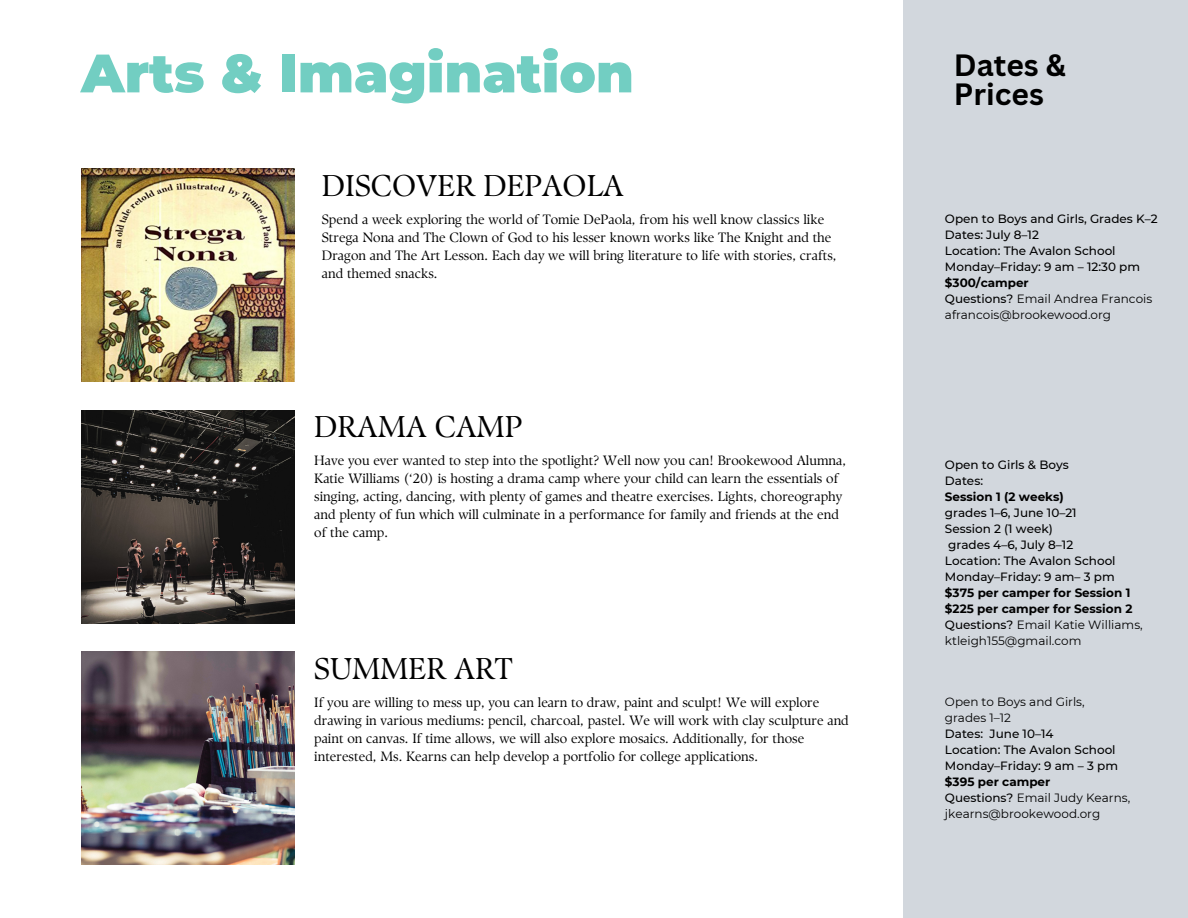
<style>
.page{position:relative;width:1188px;height:918px;background:#fff}
.page>*{position:absolute;margin:0;border:0;box-sizing:border-box;transform-origin:0 0}
.t1{font:900 54px "Montserrat";color:#72cec2}
.t2{font:30px "TY Serif D";color:#000}
.t3{font:700 30px/29.2px "Canva Sans";color:#000}
.t4{font:13.5px/18px "TY Serif D";color:#000}
.t5{font:500 12px/16px "Montserrat";color:#000}
.t6{font:12px/16px "Montserrat";color:#000}
.t7{font:700 12px/16px "Montserrat";color:#000}
.s1{font-weight:700}
.s2{font-weight:500}
.s3{font-weight:400}
</style>
<div class="page">
<div style="left:904px;top:0;width:284px;height:918px;background:#d2d7dd"></div>
<img style="left:81px;top:169px;width:213px;height:213px">
<img style="left:81px;top:652px;width:213px;height:213px">
<img style="left:81px;top:410px;width:213px;height:213px">
<h1 class="t1" style="left:81px;top:40px;width:554px">Arts &amp; Imagination</h1>
<h2 class="t2" style="left:322px;top:168px;width:303px">DISCOVER DEPAOLA</h2>
<p class="t4" style="left:322px;top:210px;width:516px">Spend a week exploring the world of Tomie DePaola, from his well know classics like Strega Nona and The Clown of God to his lesser known works like The Knight and the Dragon and The Art Lesson. Each day we will bring literature to life with stories, crafts, and themed snacks.</p>
<h2 class="t2" style="left:314px;top:409px;width:210px">DRAMA CAMP</h2>
<p class="t4" style="left:314px;top:451px;width:533px">Have you ever wanted to step into the spotlight? Well now you can! Brookewood Alumna, Katie Williams (‘20) is hosting a drama camp where your child can learn the essentials of singing, acting, dancing, with plenty of games and theatre exercises. Lights, choreography and plenty of fun which will culminate in a performance for family and friends at the end of the camp.</p>
<h2 class="t2" style="left:314px;top:651px;width:200px">SUMMER ART</h2>
<p class="t4" style="left:314px;top:693px;width:536px">If you are willing to mess up, you can learn to draw, paint and sculpt! We will explore drawing in various mediums: pencil, charcoal, pastel. We will work with clay sculpture and paint on canvas. If time allows, we will also explore mosaics. Additionally, for those interested, Ms. Kearns can help develop a portfolio for college applications.</p>
<h2 class="t3" style="left:954px;top:49px;width:113px">Dates &amp;<br>Prices</h2>
<p class="t5" style="left:945px;top:210px;width:214px">Open to Boys and Girls, Grades K–2<br>Dates: July 8–12<br>Location: The Avalon School<br>Monday–Friday: 9 am – 12:30 pm</p>
<p class="t6" style="left:945px;top:274px;width:209px"><span class="s1">$300/camper<br></span><span class="s2">Questions?</span> Email Andrea Francois afrancois@brookewood.org</p>
<p class="t5" style="left:945px;top:456px;width:125px">Open to Girls &amp; Boys<br>Dates:</p>
<p class="t7" style="left:945px;top:488px;width:120px">Session 1 (2 weeks)</p>
<p class="t5" style="left:945px;top:504px;width:172px">grades 1–6, June 10–21<br>Session 2 (1 week)<br>grades 4–6, July 8–12<br>Location: The Avalon School<br>Monday–Friday: 9 am– 3 pm</p>
<p class="t7" style="left:945px;top:584px;width:199px">$375 per camper for Session 1 $225 per camper for Session 2<br><span class="s2">Questions?</span> <span class="s3">Email Katie Williams, ktleigh155@gmail.com</span></p>
<p class="t6" style="left:945px;top:694px;width:141px">Open to Boys and Girls, grades 1–12</p>
<p class="t5" style="left:945px;top:726px;width:175px">Dates: June 10–14<br>Location: The Avalon School<br>Monday–Friday: 9 am – 3 pm</p>
<p class="t6" style="left:945px;top:774px;width:187px"><span class="s1">$395 per camper<br></span><span class="s2">Questions?</span> Email Judy Kearns, jkearns@brookewood.org</p>
</div>
